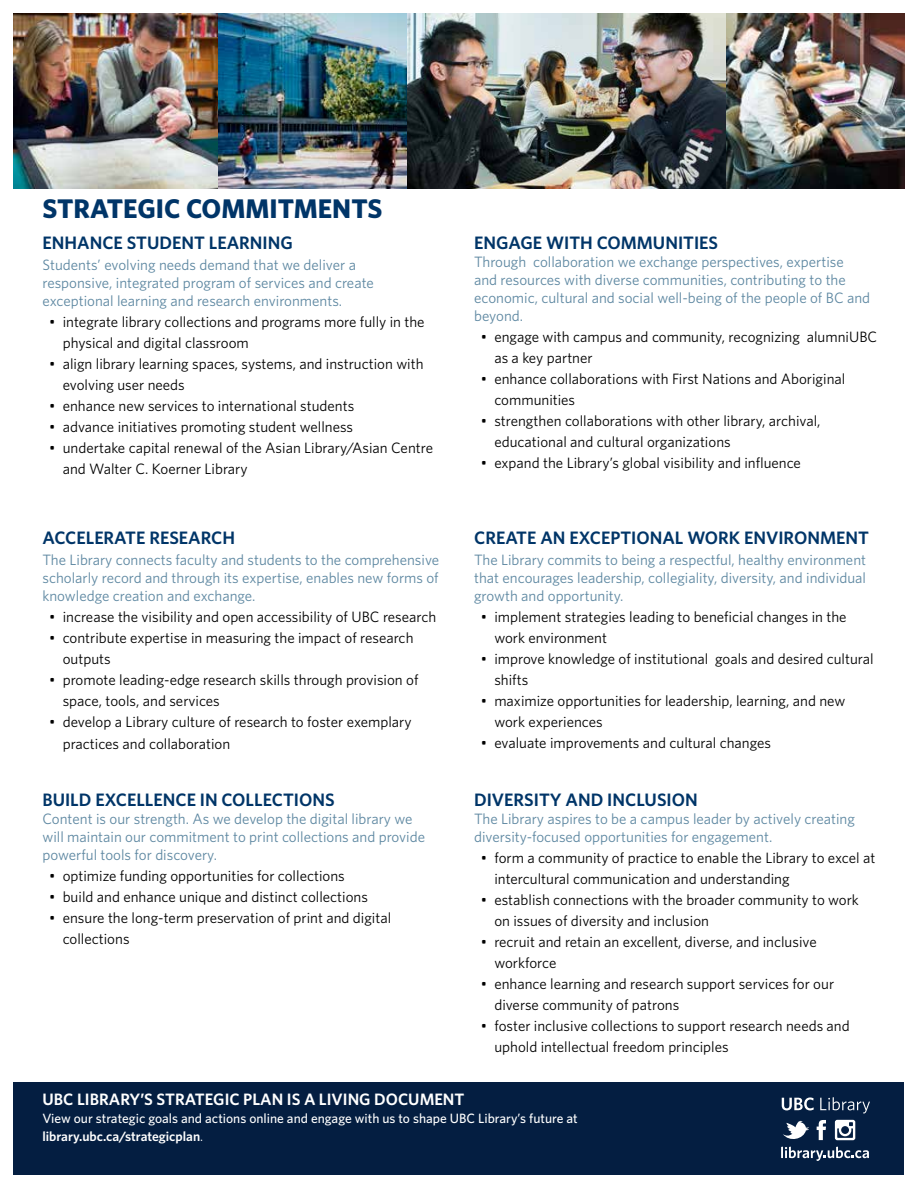
<style>
.page{position:relative;width:918px;height:1188px;background:#fff}
.page>*{position:absolute;margin:0;border:0;box-sizing:border-box;transform-origin:0 0}
.t1{font:700 27px "Whitney";color:#003568}
.t2{font:600 18px "Whitney";color:#003568}
.t3{font:600 16.5px "Whitney";color:#fff}
.t4{font:15px/21px "Whitney";color:#000}
.t5{font:15px/18px "Whitney";color:#5d87a1}
.t6{font:500 13.5px/18px "Whitney";color:#fff}
.s1{font-weight:600}
.s2{font-weight:400}
</style>
<div class="page">
<div style="left:14px;top:1082px;width:890px;height:92px;background:#041e41"></div>
<img style="left:14px;top:14px;width:204px;height:175px">
<img style="left:406px;top:14px;width:498px;height:175px">
<svg style="left:782px;top:1097px;width:32px;height:13px"></svg>
<svg style="left:820px;top:1097px;width:50px;height:16px"></svg>
<svg style="left:781px;top:1120px;width:88px;height:41px"></svg>
<img style="left:218px;top:14px;width:188px;height:175px">
<h1 class="t1" style="left:42px;top:190px;width:341px">STRATEGIC COMMITMENTS</h1>
<p class="t2" style="left:42px;top:231px;width:252px">ENHANCE STUDENT LEARNING</p>
<p class="t5" style="left:42px;top:255px;width:333px">Students’ evolving needs demand that we deliver a responsive, integrated program of services and create exceptional learning and research environments.</p>
<p class="t4" style="left:63px;top:311px;width:363px;text-indent:-14px">• integrate library collections and programs more fully in the physical and digital classroom</p>
<p class="t4" style="left:63px;top:353px;width:362px;text-indent:-14px">• align library learning spaces, systems, and instruction with evolving user needs</p>
<p class="t4" style="left:49px;top:395px;width:307px">• enhance new services to international students</p>
<p class="t4" style="left:49px;top:416px;width:305px">• advance initiatives promoting student wellness</p>
<p class="t4" style="left:63px;top:437px;width:372px;text-indent:-14px">• undertake capital renewal of the Asian Library/Asian Centre and Walter C. Koerner Library</p>
<p class="t2" style="left:42px;top:526px;width:194px">ACCELERATE RESEARCH</p>
<p class="t5" style="left:42px;top:551px;width:398px;text-align:justify">The Library connects faculty and students to the comprehensive scholarly record and through its expertise, enables new forms of knowledge creation and exchange.</p>
<p class="t4" style="left:49px;top:606px;width:389px">• increase the visibility and open accessibility of UBC research</p>
<p class="t4" style="left:63px;top:627px;width:352px;text-indent:-14px">• contribute expertise in measuring the impact of research outputs</p>
<p class="t4" style="left:63px;top:669px;width:357px;text-indent:-14px">• promote leading-edge research skills through provision of space, tools, and services</p>
<p class="t4" style="left:63px;top:711px;width:350px;line-height:21.6px;text-indent:-14px">• develop a Library culture of research to foster exemplary practices and collaboration</p>
<p class="t2" style="left:42px;top:788px;width:294px">BUILD EXCELLENCE IN COLLECTIONS</p>
<p class="t5" style="left:42px;top:809px;width:384px">Content is our strength. As we develop the digital library we will maintain our commitment to print collections and provide powerful tools for discovery.</p>
<p class="t4" style="left:49px;top:865px;width:297px">• optimize funding opportunities for collections</p>
<p class="t4" style="left:49px;top:886px;width:320px">• build and enhance unique and distinct collections</p>
<p class="t4" style="left:63px;top:907px;width:330px;text-indent:-14px">• ensure the long-term preservation of print and digital collections</p>
<p class="t2" style="left:474px;top:231px;width:246px">ENGAGE WITH COMMUNITIES</p>
<p class="t5" style="left:474px;top:252px;width:398px">Through collaboration we exchange perspectives, expertise and resources with diverse communities, contributing to the economic, cultural and social well-being of the people of BC and beyond.</p>
<p class="t4" style="left:494px;top:326px;width:384px;text-indent:-14px">• engage with campus and community, recognizing alumniUBC as a key partner</p>
<p class="t4" style="left:494px;top:368px;width:352px;text-indent:-14px">• enhance collaborations with First Nations and Aboriginal communities</p>
<p class="t4" style="left:494px;top:410px;width:328px;text-indent:-14px">• strengthen collaborations with other library, archival, educational and cultural organizations</p>
<p class="t4" style="left:481px;top:452px;width:322px">• expand the Library’s global visibility and influence</p>
<p class="t2" style="left:474px;top:526px;width:397px">CREATE AN EXCEPTIONAL WORK ENVIRONMENT</p>
<p class="t5" style="left:474px;top:551px;width:394px;text-align:justify">The Library commits to being a respectful, healthy environment that encourages leadership, collegiality, diversity, and individual growth and opportunity.</p>
<p class="t4" style="left:494px;top:606px;width:354px;text-indent:-14px">• implement strategies leading to beneficial changes in the work environment</p>
<p class="t4" style="left:494px;top:648px;width:381px;text-indent:-14px">• improve knowledge of institutional goals and desired cultural shifts</p>
<p class="t4" style="left:494px;top:690px;width:352px;text-indent:-14px">• maximize opportunities for leadership, learning, and new work experiences</p>
<p class="t4" style="left:481px;top:732px;width:292px">• evaluate improvements and cultural changes</p>
<p class="t2" style="left:474px;top:788px;width:225px">DIVERSITY AND INCLUSION</p>
<p class="t5" style="left:474px;top:809px;width:382px">The Library aspires to be a campus leader by actively creating diversity-focused opportunities for engagement.</p>
<p class="t4" style="left:494px;top:847px;width:382px;text-indent:-14px">• form a community of practice to enable the Library to excel at intercultural communication and understanding</p>
<p class="t4" style="left:494px;top:889px;width:366px;text-indent:-14px">• establish connections with the broader community to work on issues of diversity and inclusion</p>
<p class="t4" style="left:494px;top:931px;width:324px;text-indent:-14px">• recruit and retain an excellent, diverse, and inclusive workforce</p>
<p class="t4" style="left:494px;top:973px;width:341px;text-indent:-14px">• enhance learning and research support services for our diverse community of patrons</p>
<p class="t4" style="left:494px;top:1015px;width:357px;text-indent:-14px">• foster inclusive collections to support research needs and uphold intellectual freedom principles</p>
<p class="t3" style="left:42px;top:1088px;width:424px">UBC LIBRARY’S STRATEGIC PLAN IS A LIVING DOCUMENT</p>
<p class="t6" style="left:42px;top:1109px;width:537px">View our strategic goals and actions online and engage with us to shape UBC Library’s future at <span class="s1">library.ubc.ca/strategicplan</span><span class="s2">.</span></p>
</div>
